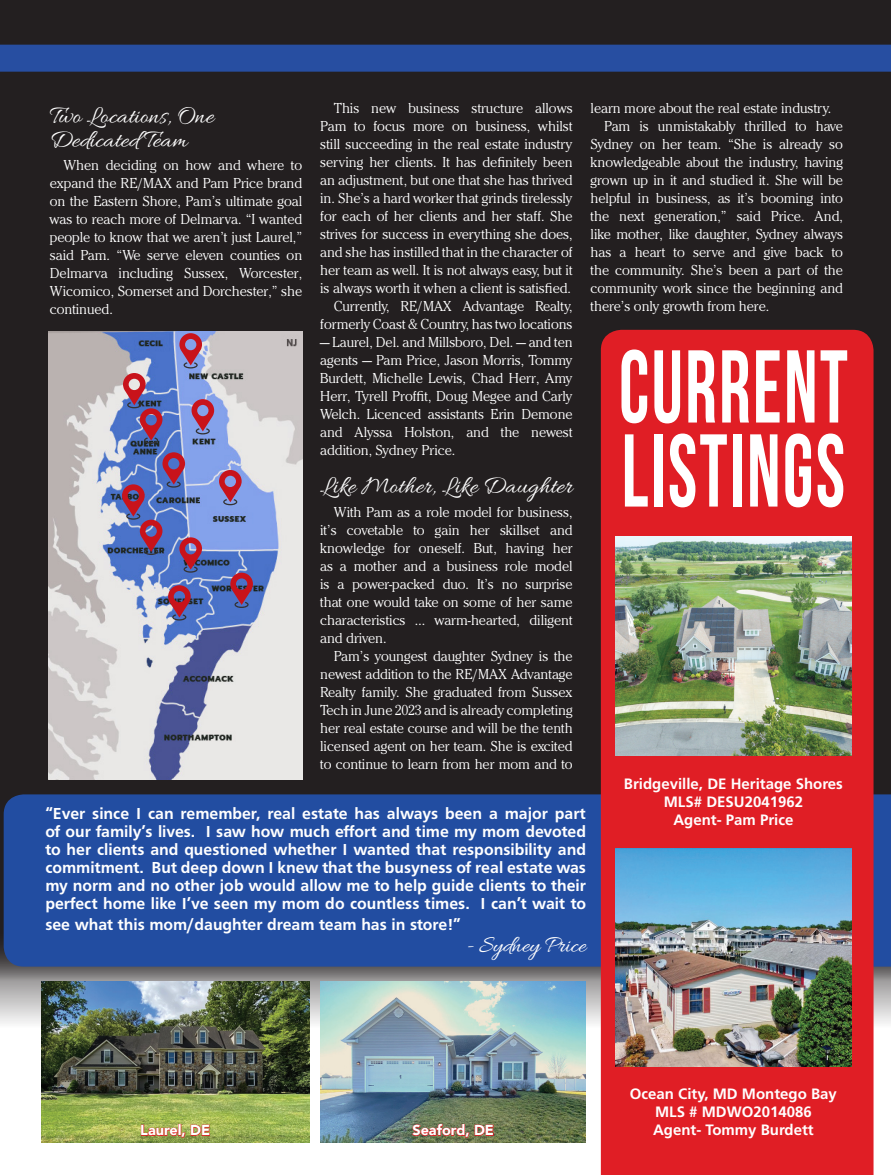
<style>
.page{position:relative;width:891px;height:1175px;background:#fff}
.page>*{position:absolute;margin:0;border:0;box-sizing:border-box;transform-origin:0 0}
.t1{font:103.2px/84px "Bebas Neue";letter-spacing:.03em;color:#fff;scale:.76 1}
.t2{font:25.5px/24px "Allura";color:#fff}
.t3{font:24px "Allura";color:#fff}
.t4{font:16.5px/18px "Frugal Sans Bold DTC";color:#fff;text-align:justify}
.t5{font:15px/18px "Cheltenham Light DTC";color:#fff;text-align:justify}
.t6{font:700 15px "Frutiger";color:#fff}
.t7{font:900 14.4px "Avenir";color:#fff}
</style>
<div class="page">
<div style="left:0;top:0;width:891px;height:1174px;background:#231f20"></div>
<div style="left:0;top:45px;width:891px;height:27px;background:#274ea1"></div>
<svg style="left:0;top:920px;width:891px;height:254px;background:#d7d7d6"></svg>
<div style="left:4px;top:794px;width:887px;height:172px;background:#224da1"></div>
<img style="left:42px;top:981px;width:267px;height:161px">
<img style="left:320px;top:981px;width:266px;height:161px">
<svg style="left:140px;top:1123px;width:70px;height:15px"></svg>
<svg style="left:411px;top:1123px;width:83px;height:15px"></svg>
<div style="left:601px;top:330px;width:273px;height:844px;background:#e01e25"></div>
<img style="left:615px;top:537px;width:237px;height:218px">
<img style="left:615px;top:848px;width:237px;height:218px">
<img style="left:49px;top:331px;width:253px;height:448px">
<svg style="left:123px;top:373px;width:39px;height:70px;background:#7c6192"></svg>
<svg style="left:122px;top:452px;width:80px;height:120px;background:#6c6cab"></svg>
<svg style="left:168px;top:585px;width:23px;height:35px"></svg>
<svg style="left:230px;top:572px;width:23px;height:36px"></svg>
<svg style="left:219px;top:470px;width:23px;height:35px"></svg>
<svg style="left:192px;top:399px;width:22px;height:35px"></svg>
<svg style="left:179px;top:333px;width:23px;height:35px"></svg>
<p class="t2" style="left:50px;top:105px;width:166px">Two Locations, One<br>Dedicated Team</p>
<p class="t5" style="left:50px;top:157px;width:254px;text-indent:14px">When deciding on how and where to expand the RE/MAX and Pam Price brand on the Eastern Shore, Pam’s ultimate goal was to reach more of Delmarva. “I wanted people to know that we aren’t just Laurel,” said Pam. “We serve eleven counties on Delmarva including Sussex, Worcester, Wicomico, Somerset and Dorchester,” she continued.</p>
<p class="t5" style="left:320px;top:99px;width:254px;text-indent:14px">This new business structure allows Pam to focus more on business, whilst still succeeding in the real estate industry serving her clients. It has definitely been an adjustment, but one that she has thrived in. She’s a hard worker that grinds tirelessly for each of her clients and her staff. She strives for success in everything she does, and she has instilled that in the character of her team as well. It is not always easy, but it is always worth it when a client is satisfied.</p>
<p class="t5" style="left:320px;top:297px;width:254px;text-align:right">Currently, RE/MAX Advantage Realty, formerly Coast &amp; Country, has two locations</p>
<p class="t5" style="left:320px;top:333px;width:254px">— Laurel, Del. and Millsboro, Del. — and ten agents — Pam Price, Jason Morris, Tommy Burdett, Michelle Lewis, Chad Herr, Amy Herr, Tyrell Proffit, Doug Megee and Carly Welch. Licenced assistants Erin Demone and Alyssa Holston, and the newest addition, Sydney Price.</p>
<p class="t2" style="left:320px;top:476px;width:254px">Like Mother, Like Daughter</p>
<p class="t5" style="left:320px;top:503px;width:254px;text-indent:14px">With Pam as a role model for business, it’s covetable to gain her skillset and knowledge for oneself. But, having her as a mother and a business role model is a power-packed duo. It’s no surprise that one would take on some of her same characteristics … warm-hearted, diligent and driven.</p>
<p class="t5" style="left:320px;top:647px;width:254px;text-indent:14px">Pam’s youngest daughter Sydney is the newest addition to the RE/MAX Advantage Realty family. She graduated from Sussex Tech in June 2023 and is already completing her real estate course and will be the tenth licensed agent on her team. She is excited to continue to learn from her mom and to</p>
<p class="t5" style="left:591px;top:99px;width:242px">learn more about the real estate industry.</p>
<p class="t5" style="left:591px;top:117px;width:254px;text-indent:14px">Pam is unmistakably thrilled to have Sydney on her team. “She is already so knowledgeable about the industry, having grown up in it and studied it. She will be helpful in business, as it’s booming into the next generation,” said Price. And, like mother, like daughter, Sydney always has a heart to serve and give back to the community. She’s been a part of the community work since the beginning and there’s only growth from here.</p>
<p class="t1" style="left:619px;top:343px;width:303px">CURRENT<br>LISTINGS</p>
<p class="t4" style="left:45px;top:804px;width:542px">“Ever since I can remember, real estate has always been a major part of our family’s lives. I saw how much effort and time my mom devoted to her clients and questioned whether I wanted that responsibility and commitment. But deep down I knew that the busyness of real estate was my norm and no other job would allow me to help guide clients to their perfect home like I’ve seen my mom do countless times. I can’t wait to</p>
<p class="t4" style="left:45px;top:915px;width:417px">see what this mom/daughter dream team has in store!”</p>
<p class="t3" style="left:465px;top:931px;width:123px">- Sydney Price</p>
<p class="t6" style="left:624px;top:775px;width:220px">Bridgeville, DE Heritage Shores</p>
<p class="t6" style="left:664px;top:793px;width:141px">MLS# DESU2041962</p>
<p class="t6" style="left:673px;top:811px;width:122px">Agent- Pam Price</p>
<p class="t7" style="left:140px;top:1118px;width:71px">Laurel, DE</p>
<p class="t7" style="left:412px;top:1118px;width:83px">Seaford, DE</p>
<p class="t6" style="left:630px;top:1084px;width:208px">Ocean City, MD Montego Bay</p>
<p class="t6" style="left:655px;top:1102px;width:158px">MLS # MDWO2014086</p>
<p class="t6" style="left:653px;top:1120px;width:162px">Agent- Tommy Burdett</p>
</div>
